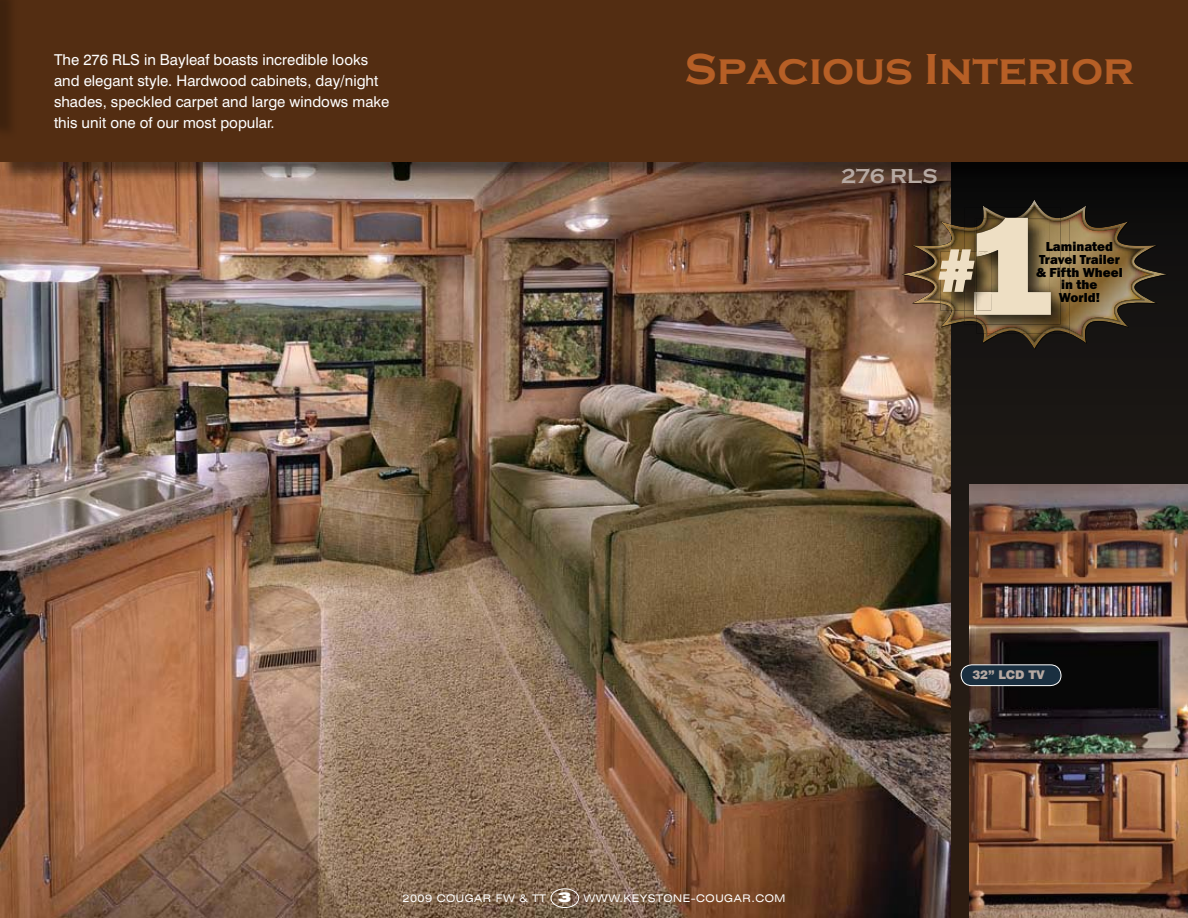
<style>
.page{position:relative;width:1188px;height:918px;background:#fff}
.page>*{position:absolute;margin:0;border:0;box-sizing:border-box;transform-origin:0 0}
.t1{font:800 140.7px "Franklin Gothic";color:#eedfc4;scale:1.04 1}
.t2{font:800 60.9px "Franklin Gothic";color:#eedfc4}
.t3{font:700 45px "Copperplate Gothic";color:#b65f26}
.t4{font:700 21px "Copperplate Gothic";letter-spacing:-.01em;color:#b6a9a2}
.t5{font:15px/21px "Swiss 721 BT";color:#fff}
.t6{font:800 13.5px/12.6px "Franklin Gothic";color:#000;text-align:center}
.t7{font:900 12px "Swiss 721 BT";letter-spacing:-.01em;color:#b6a9a2}
.t8{font:expanded 10.5px "Swiss 721 BT";letter-spacing:.05em;color:#fff}
.s1{font-weight:900;font-size:13.5px}
</style>
<div class="page">
<svg style="left:951px;top:181px;width:237px;height:737px;background:#1a1612"></svg>
<img style="left:0;top:162px;width:951px;height:756px">
<img style="left:969px;top:485px;width:219px;height:433px">
<img style="left:2px;top:162px;width:1186px;height:19px">
<div style="left:0;top:0;width:1188px;height:162px;background:#532d12"></div>
<div style="left:961px;top:665px;width:100px;height:21px;background:#1a2f40;border-radius:11px"></div>
<div style="left:961px;top:664px;width:100px;height:22px;border:1px solid #fff;border-radius:11px"></div>
<div style="left:551px;top:889px;width:28px;height:19px;border:1px solid #fff;border-radius:50%"></div>
<img style="left:902px;top:221px;width:13px;height:106px">
<svg style="left:915px;top:200px;width:253px;height:150px;background:#55462f"></svg>
<p class="t5" style="left:54px;top:51px;width:337px">The 276 RLS in Bayleaf boasts incredible looks and elegant style. Hardwood cabinets, day/night shades, speckled carpet and large windows make this unit one of our most popular.</p>
<h3 class="t3" style="left:685px;top:43px;width:451px">Spacious Interior</h3>
<h3 class="t4" style="left:841px;top:164px;width:98px">276 RLS</h3>
<h1 class="t1" style="left:966px;top:217px;width:84px">1</h1>
<p class="t6" style="left:1036px;top:241px;width:88px">Laminated<br>Travel Trailer &amp; Fifth Wheel in the<br>World!</p>
<h2 class="t2" style="left:939px;top:249px;width:37px">#</h2>
<p class="t8" style="left:403px;top:894px;width:384px">2009 COUGAR FW &amp; TT <span class="s1">3</span> WWW.KEYSTONE-COUGAR.COM</p>
<p class="t7" style="left:973px;top:671px;width:74px">32” LCD TV</p>
</div>
